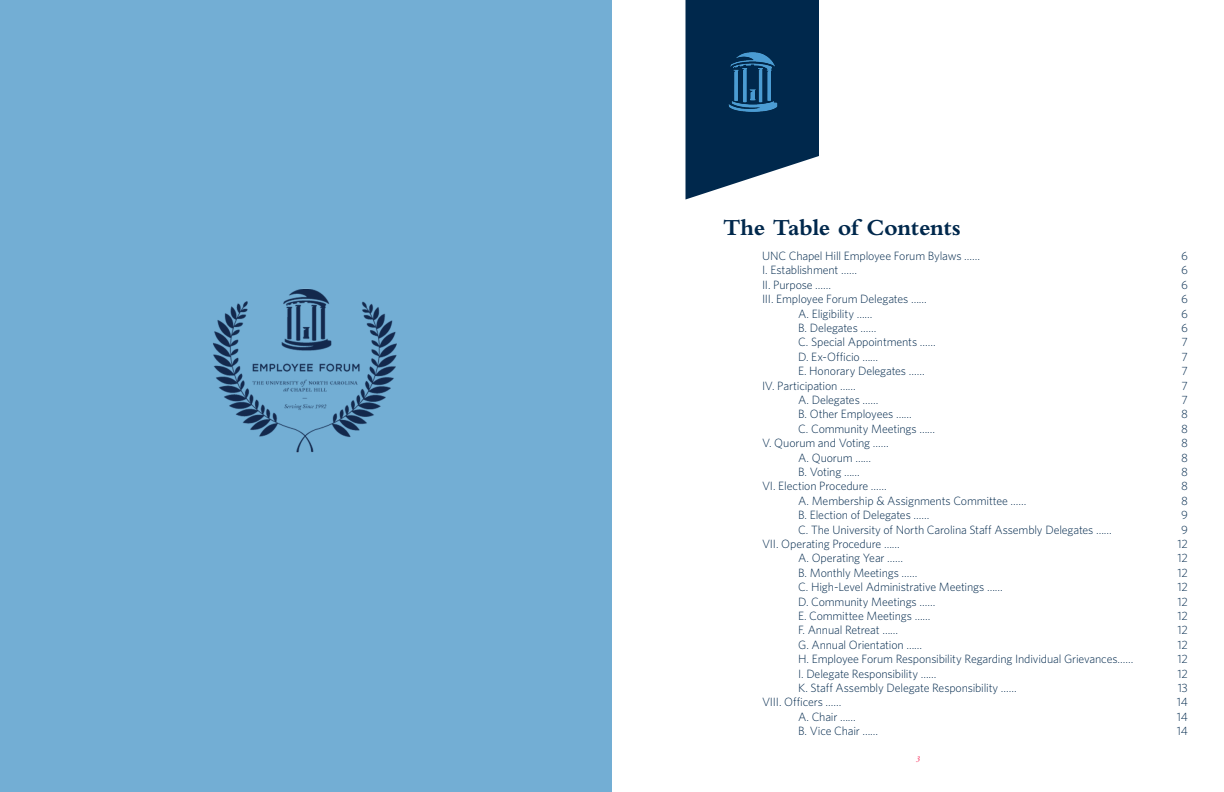
<style>
.page{position:relative;width:1224px;height:792px;background:#fff}
.page>*{position:absolute;margin:0;border:0;box-sizing:border-box;transform-origin:0 0}
.t1{font:700 24px "Bembo Std";letter-spacing:-.015em;color:#00284c}
.t2{font:300 12px "Whitney";letter-spacing:-.015em;color:#00284c}
.t3{font:italic 600 9px "Bembo Std";color:#f8436c}
</style>
<div class="page">
<div style="left:0;top:0;width:612px;height:792px;background:#73aed4"></div>
<img style="left:213px;top:288px;width:184px;height:165px">
<svg style="left:686px;top:0;width:133px;height:200px;background:#234665"></svg>
<img style="left:723px;top:38px;width:60px;height:89px">
<p class="t1" style="left:723px;top:214px;width:239px">The Table of Contents</p>
<p class="t2" style="left:762px;top:248px;width:220px">UNC Chapel Hill Employee Forum Bylaws ……</p>
<p class="t2" style="left:1181px;top:248px;width:8px">6</p>
<p class="t2" style="left:762px;top:262px;width:96px">I. Establishment ……</p>
<p class="t2" style="left:1181px;top:262px;width:8px">6</p>
<p class="t2" style="left:762px;top:277px;width:71px">II. Purpose ……</p>
<p class="t2" style="left:1181px;top:277px;width:8px">6</p>
<p class="t2" style="left:762px;top:291px;width:166px">III. Employee Forum Delegates ……</p>
<p class="t2" style="left:1181px;top:291px;width:8px">6</p>
<p class="t2" style="left:798px;top:306px;width:76px">A. Eligibility ……</p>
<p class="t2" style="left:1181px;top:306px;width:8px">6</p>
<p class="t2" style="left:798px;top:320px;width:80px">B. Delegates ……</p>
<p class="t2" style="left:1181px;top:320px;width:8px">6</p>
<p class="t2" style="left:798px;top:334px;width:139px">C. Special Appointments ……</p>
<p class="t2" style="left:1182px;top:334px;width:8px">7</p>
<p class="t2" style="left:798px;top:349px;width:82px">D. Ex-Officio ……</p>
<p class="t2" style="left:1182px;top:349px;width:8px">7</p>
<p class="t2" style="left:798px;top:363px;width:128px">E. Honorary Delegates ……</p>
<p class="t2" style="left:1182px;top:363px;width:8px">7</p>
<p class="t2" style="left:762px;top:378px;width:95px">IV. Participation ……</p>
<p class="t2" style="left:1182px;top:378px;width:8px">7</p>
<p class="t2" style="left:798px;top:392px;width:82px">A. Delegates ……</p>
<p class="t2" style="left:1182px;top:392px;width:8px">7</p>
<p class="t2" style="left:798px;top:406px;width:115px">B. Other Employees ……</p>
<p class="t2" style="left:1181px;top:406px;width:8px">8</p>
<p class="t2" style="left:798px;top:421px;width:139px">C. Community Meetings ……</p>
<p class="t2" style="left:1181px;top:421px;width:8px">8</p>
<p class="t2" style="left:762px;top:435px;width:128px">V. Quorum and Voting ……</p>
<p class="t2" style="left:1181px;top:435px;width:8px">8</p>
<p class="t2" style="left:798px;top:450px;width:75px">A. Quorum ……</p>
<p class="t2" style="left:1181px;top:450px;width:8px">8</p>
<p class="t2" style="left:798px;top:464px;width:63px">B. Voting ……</p>
<p class="t2" style="left:1181px;top:464px;width:8px">8</p>
<p class="t2" style="left:762px;top:478px;width:126px">VI. Election Procedure ……</p>
<p class="t2" style="left:1181px;top:478px;width:8px">8</p>
<p class="t2" style="left:798px;top:493px;width:230px">A. Membership &amp; Assignments Committee ……</p>
<p class="t2" style="left:1181px;top:493px;width:8px">8</p>
<p class="t2" style="left:798px;top:507px;width:133px">B. Election of Delegates ……</p>
<p class="t2" style="left:1181px;top:507px;width:8px">9</p>
<p class="t2" style="left:798px;top:522px;width:315px">C. The University of North Carolina Staff Assembly Delegates ……</p>
<p class="t2" style="left:1181px;top:522px;width:8px">9</p>
<p class="t2" style="left:762px;top:536px;width:139px">VII. Operating Procedure ……</p>
<p class="t2" style="left:1178px;top:536px;width:12px">12</p>
<p class="t2" style="left:798px;top:550px;width:107px">A. Operating Year ……</p>
<p class="t2" style="left:1178px;top:550px;width:12px">12</p>
<p class="t2" style="left:798px;top:565px;width:121px">B. Monthly Meetings ……</p>
<p class="t2" style="left:1178px;top:565px;width:12px">12</p>
<p class="t2" style="left:798px;top:579px;width:206px">C. High-Level Administrative Meetings ……</p>
<p class="t2" style="left:1178px;top:579px;width:12px">12</p>
<p class="t2" style="left:798px;top:594px;width:139px">D. Community Meetings ……</p>
<p class="t2" style="left:1178px;top:594px;width:12px">12</p>
<p class="t2" style="left:798px;top:608px;width:134px">E. Committee Meetings ……</p>
<p class="t2" style="left:1178px;top:608px;width:12px">12</p>
<p class="t2" style="left:798px;top:622px;width:102px">F. Annual Retreat ……</p>
<p class="t2" style="left:1178px;top:622px;width:12px">12</p>
<p class="t2" style="left:798px;top:637px;width:126px">G. Annual Orientation ……</p>
<p class="t2" style="left:1178px;top:637px;width:12px">12</p>
<p class="t2" style="left:798px;top:651px;width:337px">H. Employee Forum Responsibility Regarding Individual Grievances……</p>
<p class="t2" style="left:1178px;top:651px;width:12px">12</p>
<p class="t2" style="left:798px;top:666px;width:140px">I. Delegate Responsibility ……</p>
<p class="t2" style="left:1178px;top:666px;width:12px">12</p>
<p class="t2" style="left:798px;top:680px;width:220px">K. Staff Assembly Delegate Responsibility ……</p>
<p class="t2" style="left:1178px;top:680px;width:12px">13</p>
<p class="t2" style="left:762px;top:694px;width:81px">VIII. Officers ……</p>
<p class="t2" style="left:1177px;top:694px;width:13px">14</p>
<p class="t2" style="left:798px;top:709px;width:59px">A. Chair ……</p>
<p class="t2" style="left:1177px;top:709px;width:13px">14</p>
<p class="t2" style="left:798px;top:723px;width:82px">B. Vice Chair ……</p>
<p class="t2" style="left:1177px;top:723px;width:13px">14</p>
<p class="t3" style="left:916px;top:754px;width:6px">3</p>
</div>
